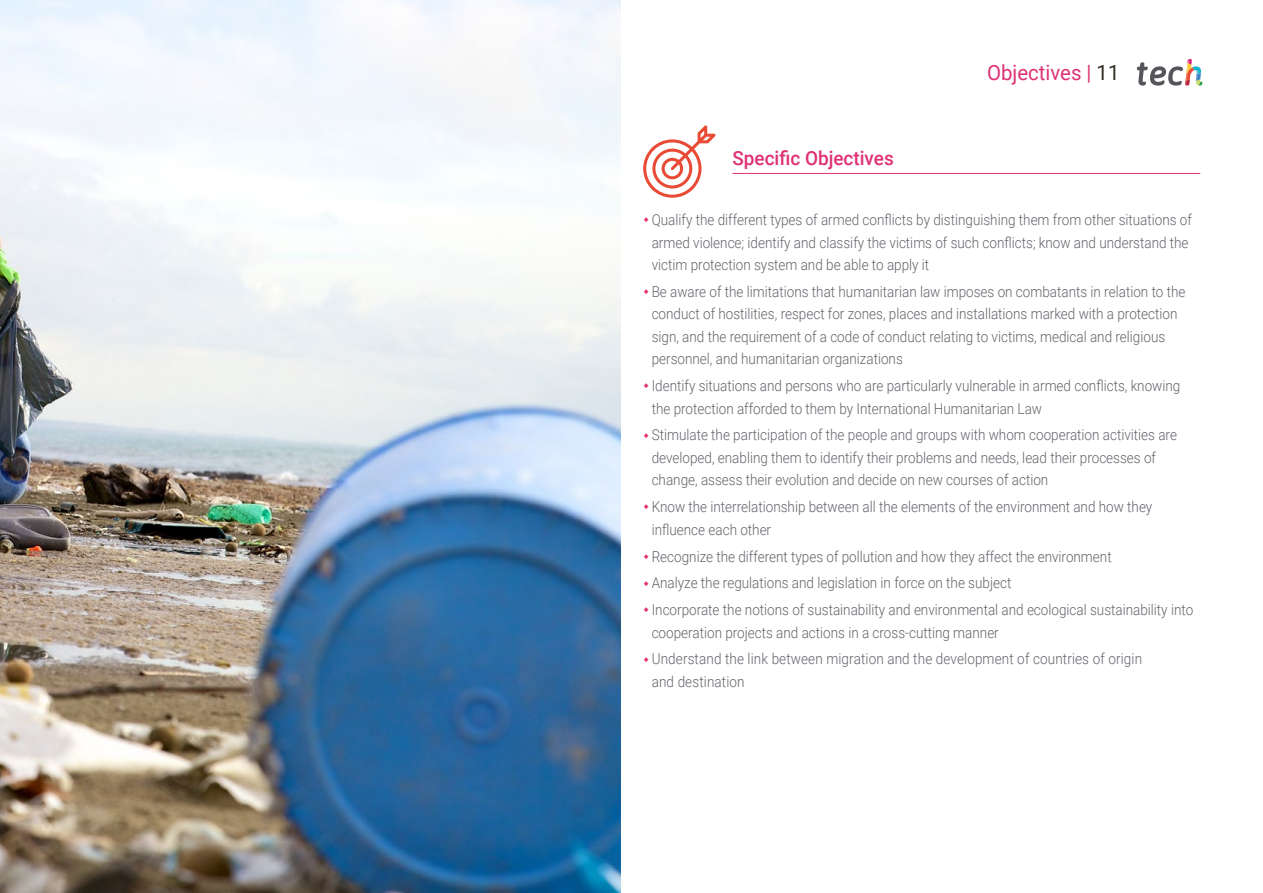
<style>
.page{position:relative;width:1263px;height:893px;background:#fff}
.page>*{position:absolute;margin:0;border:0;box-sizing:border-box;transform-origin:0 0}
.t1{font:21px "Roboto";color:#df3174}
.t2{font:500 19.5px "Roboto";color:#df3174}
.t3{font:300 15px/22.5px "Roboto";color:#61646a;scale:.9 1}
.s1{color:#312e20}
</style>
<div class="page">
<img style="left:0;top:0;width:621px;height:893px">
<svg style="left:1137px;top:59px;width:65px;height:27px"></svg>
<svg style="left:643px;top:125px;width:73px;height:73px"></svg>
<hr style="left:732px;top:173px;width:468px;height:1px;background:#df3174">
<h2 class="t2" style="left:732px;top:144px;width:163px">Specific Objectives</h2>
<h1 class="t1" style="left:987px;top:57px;width:134px">Objectives | <span class="s1">11</span></h1>
<p class="t3" style="left:652px;top:208px;width:602px">Qualify the different types of armed conflicts by distinguishing them from other situations of armed violence; identify and classify the victims of such conflicts; know and understand the victim protection system and be able to apply it</p>
<p class="t3" style="left:652px;top:280px;width:594px">Be aware of the limitations that humanitarian law imposes on combatants in relation to the conduct of hostilities, respect for zones, places and installations marked with a protection sign, and the requirement of a code of conduct relating to victims, medical and religious personnel, and humanitarian organizations</p>
<p class="t3" style="left:652px;top:374px;width:589px">Identify situations and persons who are particularly vulnerable in armed conflicts, knowing the protection afforded to them by International Humanitarian Law</p>
<p class="t3" style="left:652px;top:423px;width:585px">Stimulate the participation of the people and groups with whom cooperation activities are developed, enabling them to identify their problems and needs, lead their processes of change, assess their evolution and decide on new courses of action</p>
<p class="t3" style="left:652px;top:495px;width:558px">Know the interrelationship between all the elements of the environment and how they influence each other</p>
<p class="t3" style="left:652px;top:542px;width:603px;line-height:26.7px">Recognize the different types of pollution and how they affect the environment<br>Analyze the regulations and legislation in force on the subject<br>Incorporate the notions of sustainability and environmental and ecological sustainability into</p>
<p class="t3" style="left:652px;top:618px;width:546px;line-height:26.7px">cooperation projects and actions in a cross-cutting manner<br>Understand the link between migration and the development of countries of origin</p>
<p class="t3" style="left:652px;top:670px;width:105px">and destination</p>
</div>
